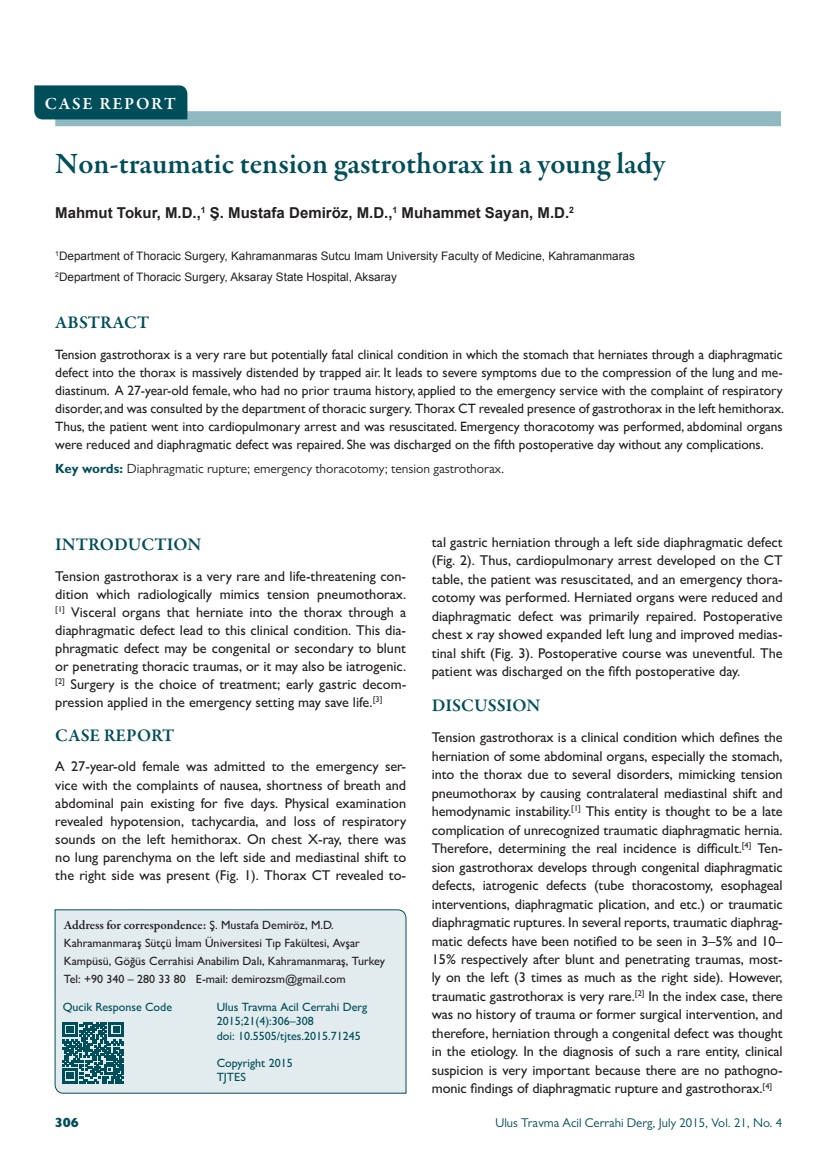
<style>
.page{position:relative;width:838px;height:1170px;background:#fff}
.page>*{position:absolute;margin:0;border:0;box-sizing:border-box;transform-origin:0 0}
.t1{font:600 30px "Garamond Premr Pro";color:#004e59}
.t2{font:600 18px "Garamond Premr Pro";letter-spacing:.005em;color:#004e59}
.t3{font:600 17.25px "Garamond Premr Pro";letter-spacing:.1em;color:#fff}
.t4{font:700 15px "Arial";color:#231f20}
.t5{font:500 14.25px/18.5px "Gill Sans MT Pro";color:#231f20;text-align:justify}
.t6{font:13.5px/18px "Gill Sans";letter-spacing:-.005em;color:#231f20;text-align:justify}
.t7{font:800 13.5px "Gill Sans MT Pro";color:#004e59}
.t8{font:13.35px "Gill Sans MT Pro";color:#231f20}
.t9{font:600 12.75px "Garamond Premr Pro";letter-spacing:-.005em;color:#231f20}
.t10{font:12.75px "Gill Sans MT Pro";color:#004e59}
.t11{font:500 12px/18px "Gill Sans MT Pro";color:#231f20}
.t12{font:500 12px/14.4px "Gill Sans MT Pro";color:#004e59}
.t13{font:11.7px/21px "Arial";color:#231f20}
.s1{font-weight:700;color:#004e59}
.s2{font-family:"Gill Sans MT Pro";font-weight:500;font-size:12px}
</style>
<div class="page">
<div style="left:55px;top:111px;width:726px;height:15px;background:#90b9c1"></div>
<div style="left:34px;top:85px;width:153px;height:34px;background:#004e59"></div>
<div style="left:55px;top:909px;width:351px;height:184px;background:#e2ecef"></div>
<svg style="left:63px;top:1022px;width:61px;height:61px;background:#3d7881"></svg>
<p class="t3" style="left:45px;top:93px;width:133px">CASE REPORT</p>
<h1 class="t1" style="left:55px;top:145px;width:611px">Non-traumatic tension gastrothorax in a young lady</h1>
<p class="t4" style="left:55px;top:204px;width:520px">Mahmut Tokur, M.D.,<sup>1</sup> Ş. Mustafa Demiröz, M.D.,<sup>1</sup> Muhammet Sayan, M.D.<sup>2</sup></p>
<p class="t13" style="left:55px;top:245px;width:581px"><sup>1</sup>Department of Thoracic Surgery, Kahramanmaras Sutcu Imam University Faculty of Medicine, Kahramanmaras<br><sup>2</sup>Department of Thoracic Surgery, Aksaray State Hospital, Aksaray</p>
<p class="t2" style="left:55px;top:311px;width:95px">ABSTRACT</p>
<p class="t6" style="left:55px;top:345px;width:730px">Tension gastrothorax is a very rare but potentially fatal clinical condition in which the stomach that herniates through a diaphragmatic defect into the thorax is massively distended by trapped air. It leads to severe symptoms due to the compression of the lung and me&shy;diastinum. A 27-year-old female, who had no prior trauma history, applied to the emergency service with the complaint of respiratory disorder, and was consulted by the department of thoracic surgery. Thorax CT revealed presence of gastrothorax in the left hemithorax.<br>Thus, the patient went into cardiopulmonary arrest and was resuscitated. Emergency thoracotomy was performed, abdominal organs were reduced and diaphragmatic defect was repaired. She was discharged on the fifth postoperative day without any complications.</p>
<p class="t8" style="left:55px;top:461px;width:450px"><span class="s1">Key words:</span> Diaphragmatic rupture; emergency thoracotomy; tension gastrothorax.</p>
<p class="t5" style="left:432px;top:532px;width:352px">tal gastric herniation through a left side diaphragmatic defect (Fig. 2). Thus, cardiopulmonary arrest developed on the CT table, the patient was resuscitated, and an emergency thora&shy;cotomy was performed. Herniated organs were reduced and diaphragmatic defect was primarily repaired. Postoperative chest x ray showed expanded left lung and improved medias&shy;tinal shift (Fig. 3). Postoperative course was uneventful. The patient was discharged on the fifth postoperative day.</p>
<p class="t2" style="left:432px;top:694px;width:110px">DISCUSSION</p>
<p class="t5" style="left:432px;top:727px;width:352px">Tension gastrothorax is a clinical condition which defines the herniation of some abdominal organs, especially the stomach, into the thorax due to several disorders, mimicking tension pneumothorax by causing contralateral mediastinal shift and hemodynamic instability.<sup>[1]</sup> This entity is thought to be a late complication of unrecognized traumatic diaphragmatic hernia.<br>Therefore, determining the real incidence is difficult.<sup>[4]</sup> Ten&shy;sion gastrothorax develops through congenital diaphragmatic defects, iatrogenic defects (tube thoracostomy, esophageal interventions, diaphragmatic plication, and etc.) or traumatic diaphragmatic ruptures. In several reports, traumatic diaphrag&shy;matic defects have been notified to be seen in 3–5% and 10– 15% respectively after blunt and penetrating traumas, most&shy;ly on the left (3 times as much as the right side). However, traumatic gastrothorax is very rare.<sup>[2]</sup> In the index case, there was no history of trauma or former surgical intervention, and therefore, herniation through a congenital defect was thought in the etiology. In the diagnosis of such a rare entity, clinical suspicion is very important because there are no pathogno&shy;monic findings of diaphragmatic rupture and gastrothorax.<sup>[4]</sup></p>
<p class="t2" style="left:55px;top:533px;width:148px">INTRODUCTION</p>
<p class="t5" style="left:55px;top:567px;width:352px;line-height:18px">Tension gastrothorax is a very rare and life-threatening con&shy;dition which radiologically mimics tension pneumothorax. <sup>[1]</sup> Visceral organs that herniate into the thorax through a diaphragmatic defect lead to this clinical condition. This dia&shy;phragmatic defect may be congenital or secondary to blunt or penetrating thoracic traumas, or it may also be iatrogenic. <sup>[2]</sup> Surgery is the choice of treatment; early gastric decom&shy;pression applied in the emergency setting may save life.<sup>[3]</sup></p>
<p class="t2" style="left:55px;top:724px;width:120px">CASE REPORT</p>
<p class="t5" style="left:55px;top:757px;width:352px;line-height:18px">A 27-year-old female was admitted to the emergency ser&shy;vice with the complaints of nausea, shortness of breath and abdominal pain existing for five days. Physical examination revealed hypotension, tachycardia, and loss of respiratory sounds on the left hemithorax. On chest X-ray, there was no lung parenchyma on the left side and mediastinal shift to the right side was present (Fig. 1). Thorax CT revealed to-</p>
<p class="t9" style="left:64px;top:917px;width:271px">Address for correspondence: <span class="s2">Ş. Mustafa Demiröz, M.D.</span></p>
<p class="t11" style="left:64px;top:934px;width:322px">Kahramanmaraş Sütçü İmam Üniversitesi Tıp Fakültesi, Avşar<br>Kampüsü, Göğüs Cerrahisi Anabilim Dalı, Kahramanmaraş, Turkey<br>Tel: +90 340 – 280 33 80 E-mail: demirozsm@gmail.com</p>
<p class="t12" style="left:63px;top:999px;width:111px">Qucik Response Code</p>
<p class="t12" style="left:217px;top:999px;width:152px">Ulus Travma Acil Cerrahi Derg<br>2015;21(4):306–308<br>doi: 10.5505/tjtes.2015.71245</p>
<p class="t12" style="left:217px;top:1055px;width:78px">Copyright 2015<br>TJTES</p>
<p class="t7" style="left:55px;top:1114px;width:26px">306</p>
<p class="t10" style="left:495px;top:1115px;width:288px">Ulus Travma Acil Cerrahi Derg, July 2015, Vol. 21, No. 4</p>
</div>
